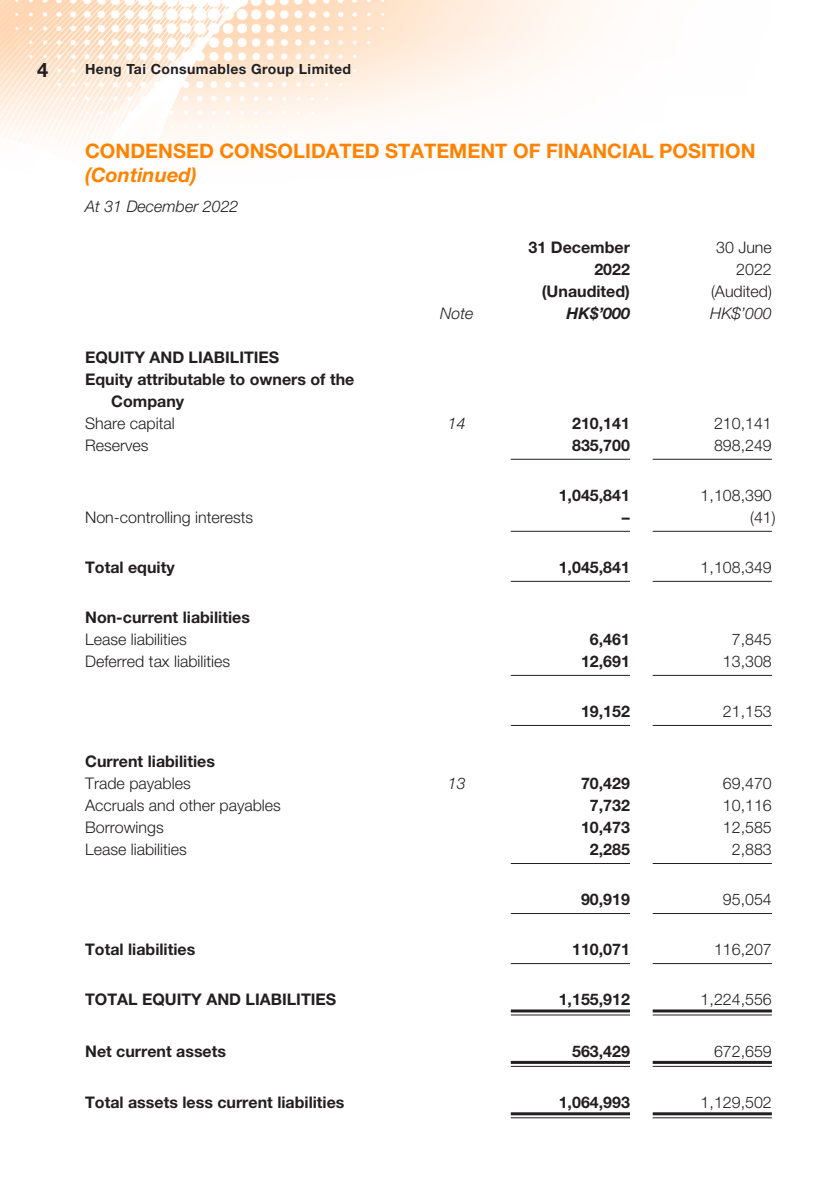
<style>
.page{position:relative;width:840px;height:1191px;background:#fff}
.page>*{position:absolute;margin:0;border:0;box-sizing:border-box;transform-origin:0 0}
._01_H1{font:700 20px/24px "Helvetica Neue LT Std";color:#ff8200}
.t1{font:700 20px "Helvetica Neue LT Std";color:#231f20}
._50_Table_txt{font:700 16px/22px "Helvetica Neue LT Std";color:#231f20}
._50_Table_txt-2{font:300 16px "Helvetica Neue LT Std";color:#231f20}
._00_txt{font:italic 300 16px "Helvetica Neue LT Std";color:#231f20}
._50_Table_txt-3{font:italic 300 16px "Helvetica Neue LT Std";color:#231f20}
._50_Table_txt-4{font:italic 700 16px "Helvetica Neue LT Std";color:#231f20}
.t2{font:700 14px "Helvetica Neue LT Std";letter-spacing:.03em;color:#231f20}
.s1{font-style:italic}
</style>
<div class="page">
<img style="left:0;top:0;width:772px;height:1119px">
<hr style="left:510px;top:459px;width:119px;height:1px;background:#231f20">
<hr style="left:652px;top:459px;width:119px;height:1px;background:#231f20">
<hr style="left:510px;top:531px;width:119px;height:1px;background:#231f20">
<hr style="left:652px;top:531px;width:119px;height:1px;background:#231f20">
<hr style="left:510px;top:581px;width:119px;height:1px;background:#231f20">
<hr style="left:652px;top:581px;width:119px;height:1px;background:#231f20">
<hr style="left:510px;top:675px;width:119px;height:1px;background:#231f20">
<hr style="left:652px;top:675px;width:119px;height:1px;background:#231f20">
<hr style="left:510px;top:725px;width:119px;height:1px;background:#231f20">
<hr style="left:652px;top:725px;width:119px;height:1px;background:#231f20">
<hr style="left:510px;top:863px;width:119px;height:1px;background:#231f20">
<hr style="left:652px;top:863px;width:119px;height:1px;background:#231f20">
<hr style="left:510px;top:913px;width:119px;height:1px;background:#231f20">
<hr style="left:652px;top:913px;width:119px;height:1px;background:#231f20">
<hr style="left:510px;top:963px;width:119px;height:1px;background:#231f20">
<hr style="left:652px;top:963px;width:119px;height:1px;background:#231f20">
<hr style="left:510px;top:1009px;width:119px;height:3px;background:#231f20">
<hr style="left:510px;top:1014px;width:119px;height:1px;background:#231f20">
<hr style="left:652px;top:1009px;width:119px;height:3px;background:#231f20">
<hr style="left:652px;top:1014px;width:119px;height:1px;background:#231f20">
<hr style="left:510px;top:1061px;width:119px;height:3px;background:#231f20">
<hr style="left:510px;top:1065px;width:119px;height:2px;background:#231f20">
<hr style="left:652px;top:1061px;width:119px;height:3px;background:#231f20">
<hr style="left:652px;top:1065px;width:119px;height:2px;background:#231f20">
<hr style="left:510px;top:1112px;width:119px;height:3px;background:#231f20">
<hr style="left:510px;top:1117px;width:119px;height:1px;background:#231f20">
<hr style="left:652px;top:1112px;width:119px;height:3px;background:#231f20">
<hr style="left:652px;top:1117px;width:119px;height:1px;background:#231f20">
<p class="t1" style="left:37px;top:57px;width:13px">4</p>
<p class="t2" style="left:85px;top:60px;width:267px">Heng Tai Consumables Group Limited</p>
<p class="_01_H1" style="left:85px;top:139px;width:671px">CONDENSED CONSOLIDATED STATEMENT OF FINANCIAL POSITION <span class="s1">(Continued)</span></p>
<p class="_00_txt" style="left:85px;top:197px;width:155px">At 31 December 2022</p>
<p class="_50_Table_txt" style="left:528px;top:236px;width:103px">31 December</p>
<p class="_50_Table_txt-2" style="left:715px;top:237px;width:57px">30 June</p>
<p class="_50_Table_txt" style="left:594px;top:258px;width:37px">2022</p>
<p class="_50_Table_txt-2" style="left:735px;top:259px;width:37px">2022</p>
<p class="_50_Table_txt" style="left:541px;top:280px;width:89px">(Unaudited)</p>
<p class="_50_Table_txt-2" style="left:710px;top:281px;width:62px">(Audited)</p>
<p class="_50_Table_txt-3" style="left:440px;top:304px;width:35px">Note</p>
<p class="_50_Table_txt-4" style="left:566px;top:303px;width:65px">HK$’000</p>
<p class="_50_Table_txt-3" style="left:709px;top:304px;width:63px">HK$’000</p>
<p class="_50_Table_txt" style="left:85px;top:346px;width:196px">EQUITY AND LIABILITIES</p>
<p class="_50_Table_txt" style="left:111px;top:368px;width:244px;text-indent:-26px">Equity attributable to owners of the<br>Company</p>
<p class="_50_Table_txt-2" style="left:85px;top:413px;width:91px">Share capital</p>
<p class="_50_Table_txt-3" style="left:447px;top:414px;width:19px">14</p>
<p class="_50_Table_txt" style="left:571px;top:412px;width:59px">210,141</p>
<p class="_50_Table_txt-2" style="left:713px;top:413px;width:59px">210,141</p>
<p class="_50_Table_txt-2" style="left:85px;top:435px;width:65px">Reserves</p>
<p class="_50_Table_txt" style="left:571px;top:434px;width:59px">835,700</p>
<p class="_50_Table_txt-2" style="left:713px;top:435px;width:59px">898,249</p>
<p class="_50_Table_txt" style="left:558px;top:484px;width:73px">1,045,841</p>
<p class="_50_Table_txt-2" style="left:700px;top:485px;width:73px">1,108,390</p>
<p class="_50_Table_txt-2" style="left:85px;top:507px;width:170px">Non-controlling interests</p>
<p class="_50_Table_txt" style="left:621px;top:506px;width:9px">–</p>
<p class="_50_Table_txt-2" style="left:749px;top:507px;width:27px">(41)</p>
<p class="_50_Table_txt" style="left:85px;top:556px;width:91px">Total equity</p>
<p class="_50_Table_txt" style="left:558px;top:556px;width:73px">1,045,841</p>
<p class="_50_Table_txt-2" style="left:700px;top:557px;width:73px">1,108,349</p>
<p class="_50_Table_txt" style="left:85px;top:606px;width:166px">Non-current liabilities</p>
<p class="_50_Table_txt-2" style="left:85px;top:629px;width:103px">Lease liabilities</p>
<p class="_50_Table_txt" style="left:589px;top:628px;width:42px">6,461</p>
<p class="_50_Table_txt-2" style="left:731px;top:629px;width:42px">7,845</p>
<p class="_50_Table_txt-2" style="left:85px;top:651px;width:146px">Deferred tax liabilities</p>
<p class="_50_Table_txt" style="left:580px;top:650px;width:50px">12,691</p>
<p class="_50_Table_txt-2" style="left:722px;top:651px;width:50px">13,308</p>
<p class="_50_Table_txt" style="left:580px;top:700px;width:50px">19,152</p>
<p class="_50_Table_txt-2" style="left:722px;top:701px;width:50px">21,153</p>
<p class="_50_Table_txt" style="left:85px;top:750px;width:131px">Current liabilities</p>
<p class="_50_Table_txt-2" style="left:85px;top:773px;width:107px">Trade payables</p>
<p class="_50_Table_txt-3" style="left:447px;top:774px;width:19px">13</p>
<p class="_50_Table_txt" style="left:580px;top:772px;width:50px">70,429</p>
<p class="_50_Table_txt-2" style="left:722px;top:773px;width:50px">69,470</p>
<p class="_50_Table_txt-2" style="left:85px;top:795px;width:197px">Accruals and other payables</p>
<p class="_50_Table_txt" style="left:589px;top:794px;width:42px">7,732</p>
<p class="_50_Table_txt-2" style="left:722px;top:795px;width:50px">10,116</p>
<p class="_50_Table_txt-2" style="left:85px;top:817px;width:80px">Borrowings</p>
<p class="_50_Table_txt" style="left:580px;top:816px;width:50px">10,473</p>
<p class="_50_Table_txt-2" style="left:722px;top:817px;width:50px">12,585</p>
<p class="_50_Table_txt-2" style="left:85px;top:839px;width:103px">Lease liabilities</p>
<p class="_50_Table_txt" style="left:589px;top:838px;width:42px">2,285</p>
<p class="_50_Table_txt-2" style="left:731px;top:839px;width:42px">2,883</p>
<p class="_50_Table_txt" style="left:580px;top:888px;width:50px">90,919</p>
<p class="_50_Table_txt-2" style="left:722px;top:889px;width:50px">95,054</p>
<p class="_50_Table_txt" style="left:85px;top:938px;width:112px">Total liabilities</p>
<p class="_50_Table_txt" style="left:571px;top:938px;width:59px">110,071</p>
<p class="_50_Table_txt-2" style="left:713px;top:940px;width:59px">116,207</p>
<p class="_50_Table_txt" style="left:85px;top:988px;width:252px">TOTAL EQUITY AND LIABILITIES</p>
<p class="_50_Table_txt" style="left:558px;top:988px;width:73px">1,155,912</p>
<p class="_50_Table_txt-2" style="left:700px;top:990px;width:73px">1,224,556</p>
<p class="_50_Table_txt" style="left:85px;top:1039px;width:142px">Net current assets</p>
<p class="_50_Table_txt" style="left:571px;top:1039px;width:59px">563,429</p>
<p class="_50_Table_txt-2" style="left:713px;top:1041px;width:59px">672,659</p>
<p class="_50_Table_txt" style="left:85px;top:1091px;width:261px">Total assets less current liabilities</p>
<p class="_50_Table_txt" style="left:558px;top:1091px;width:73px">1,064,993</p>
<p class="_50_Table_txt-2" style="left:700px;top:1092px;width:73px">1,129,502</p>
</div>
